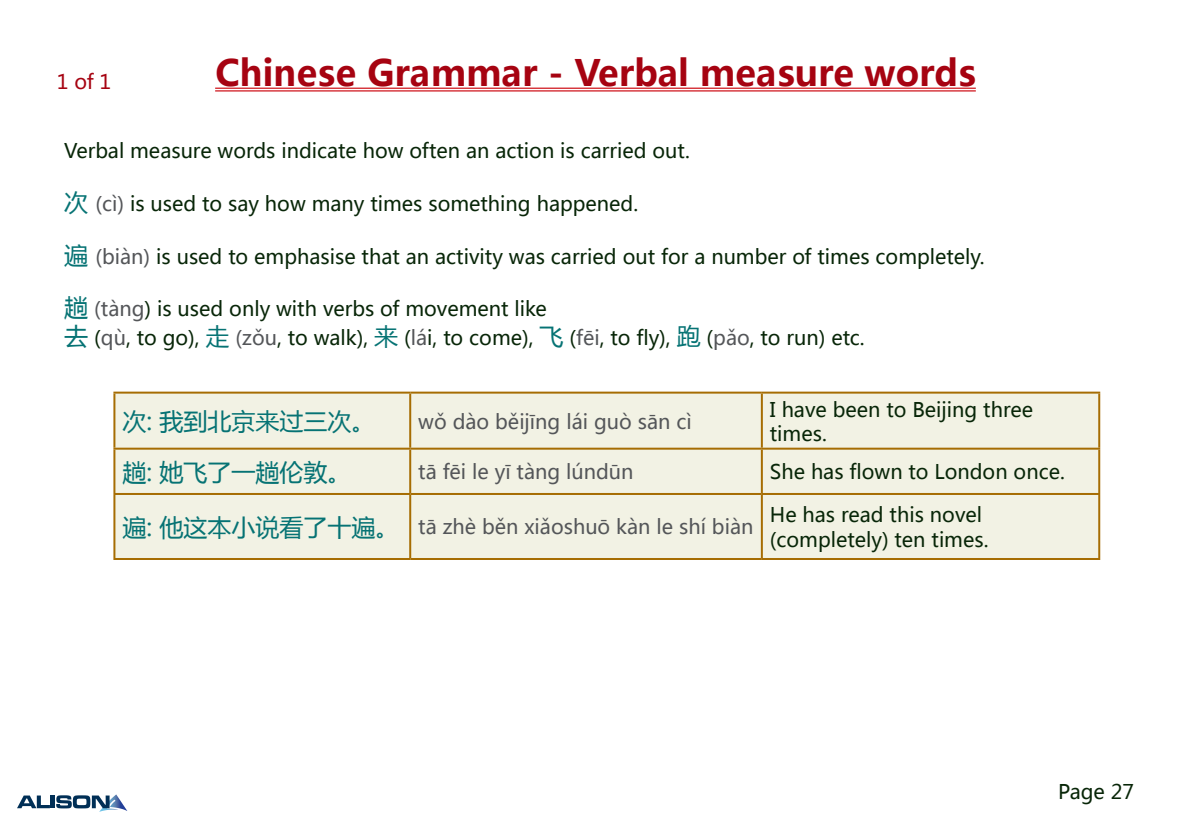
<style>
.page{position:relative;width:1191px;height:840px;background:#fff}
.page>*{position:absolute;margin:0;border:0;box-sizing:border-box;transform-origin:0 0}
.t1{font:700 36px "Microsoft Ya Hei";color:#a60311}
.t2{font:24px "Microsoft Ya Hei";color:#067374}
.t3{font:20px/24px "Microsoft Ya Hei";color:#082608}
.t4{font:20px "Microsoft Ya Hei";color:#545659}
.t5{font:20px "Microsoft Ya Hei";color:#a60311}
.s1{font-size:24px;color:#067374}
.s2{color:#545659}
</style>
<div class="page">
<svg style="left:17px;top:795px;width:33px;height:12px"></svg>
<hr style="left:51px;top:795px;width:4px;height:12px;background:#002f56">
<svg style="left:56px;top:794px;width:71px;height:17px"></svg>
<hr style="left:215px;top:87px;width:760px;height:2px;background:#d2232a">
<hr style="left:215px;top:90px;width:760px;height:1px;background:#d2232a">
<div style="left:115px;top:393px;width:983px;height:164px;background:#f2f2e4"></div>
<hr style="left:113px;top:393px;width:2px;height:54px;background:#a66d03">
<hr style="left:113px;top:449px;width:2px;height:43px;background:#a66d03">
<hr style="left:113px;top:494px;width:2px;height:63px;background:#a66d03">
<hr style="left:409px;top:393px;width:2px;height:54px;background:#a66d03">
<hr style="left:409px;top:449px;width:2px;height:43px;background:#a66d03">
<hr style="left:409px;top:494px;width:2px;height:63px;background:#a66d03">
<hr style="left:113px;top:391px;width:297px;height:2px;background:#a66d03">
<hr style="left:113px;top:447px;width:297px;height:2px;background:#a66d03">
<hr style="left:113px;top:492px;width:297px;height:2px;background:#a66d03">
<hr style="left:113px;top:557px;width:297px;height:2px;background:#a66d03">
<hr style="left:410px;top:391px;width:352px;height:2px;background:#a66d03">
<hr style="left:410px;top:447px;width:352px;height:2px;background:#a66d03">
<hr style="left:410px;top:492px;width:352px;height:2px;background:#a66d03">
<hr style="left:410px;top:557px;width:352px;height:2px;background:#a66d03">
<hr style="left:761px;top:393px;width:2px;height:54px;background:#a66d03">
<hr style="left:761px;top:449px;width:2px;height:43px;background:#a66d03">
<hr style="left:761px;top:494px;width:2px;height:63px;background:#a66d03">
<hr style="left:1098px;top:393px;width:2px;height:54px;background:#a66d03">
<hr style="left:1098px;top:449px;width:2px;height:43px;background:#a66d03">
<hr style="left:1098px;top:494px;width:2px;height:63px;background:#a66d03">
<hr style="left:762px;top:391px;width:338px;height:2px;background:#a66d03">
<hr style="left:762px;top:447px;width:338px;height:2px;background:#a66d03">
<hr style="left:762px;top:492px;width:338px;height:2px;background:#a66d03">
<hr style="left:762px;top:557px;width:338px;height:2px;background:#a66d03">
<p class="t5" style="left:57px;top:69px;width:56px">1 of 1</p>
<h1 class="t1" style="left:215px;top:47px;width:762px">Chinese Grammar - Verbal measure words</h1>
<p class="t3" style="left:64px;top:138px;width:627px">Verbal measure words indicate how often an action is carried out.</p>
<p class="t3" style="left:64px;top:191px;width:575px"><span class="s1">次</span> <span class="s2">(cì)</span> is used to say how many times something happened.</p>
<p class="t3" style="left:64px;top:244px;width:921px"><span class="s1">遍</span> <span class="s2">(biàn)</span> is used to emphasise that an activity was carried out for a number of times completely.</p>
<p class="t3" style="left:64px;top:294px;width:802px;line-height:28.8px"><span class="s1">趟</span> <span class="s2">(tàng</span>) is used only with verbs of movement like<br><span class="s1">去</span> (<span class="s2">qù</span>, to go), <span class="s1">走</span> <span class="s2">(zǒu</span>, to walk), <span class="s1">来</span> (<span class="s2">lá</span>i, to come), <span class="s1">飞</span> (<span class="s2">fēi</span>, to fly), <span class="s1">跑</span> (<span class="s2">pǎo</span>, to run) etc.</p>
<p class="t2" style="left:122px;top:405px;width:254px">次: 我到北京来过三次。</p>
<p class="t4" style="left:418px;top:407px;width:275px">wǒ dào běijīng lái guò sān cì</p>
<p class="t3" style="left:770px;top:396px;width:265px">I have been to Beijing three times.</p>
<p class="t2" style="left:122px;top:456px;width:230px">趟: 她飞了一趟伦敦。</p>
<p class="t4" style="left:418px;top:458px;width:217px">tā fēi le yī tàng lúndūn</p>
<p class="t3" style="left:770px;top:459px;width:296px">She has flown to London once.</p>
<p class="t4" style="left:122px;top:513px;width:632px"><span class="s1">遍: 他这本小说看了十遍。</span> tā zhè běn xiǎoshuō kàn le shí biàn</p>
<p class="t3" style="left:770px;top:502px;width:220px">He has read this novel (completely) ten times.</p>
<p class="t3" style="left:1058px;top:779px;width:78px">Page 27</p>
</div>
